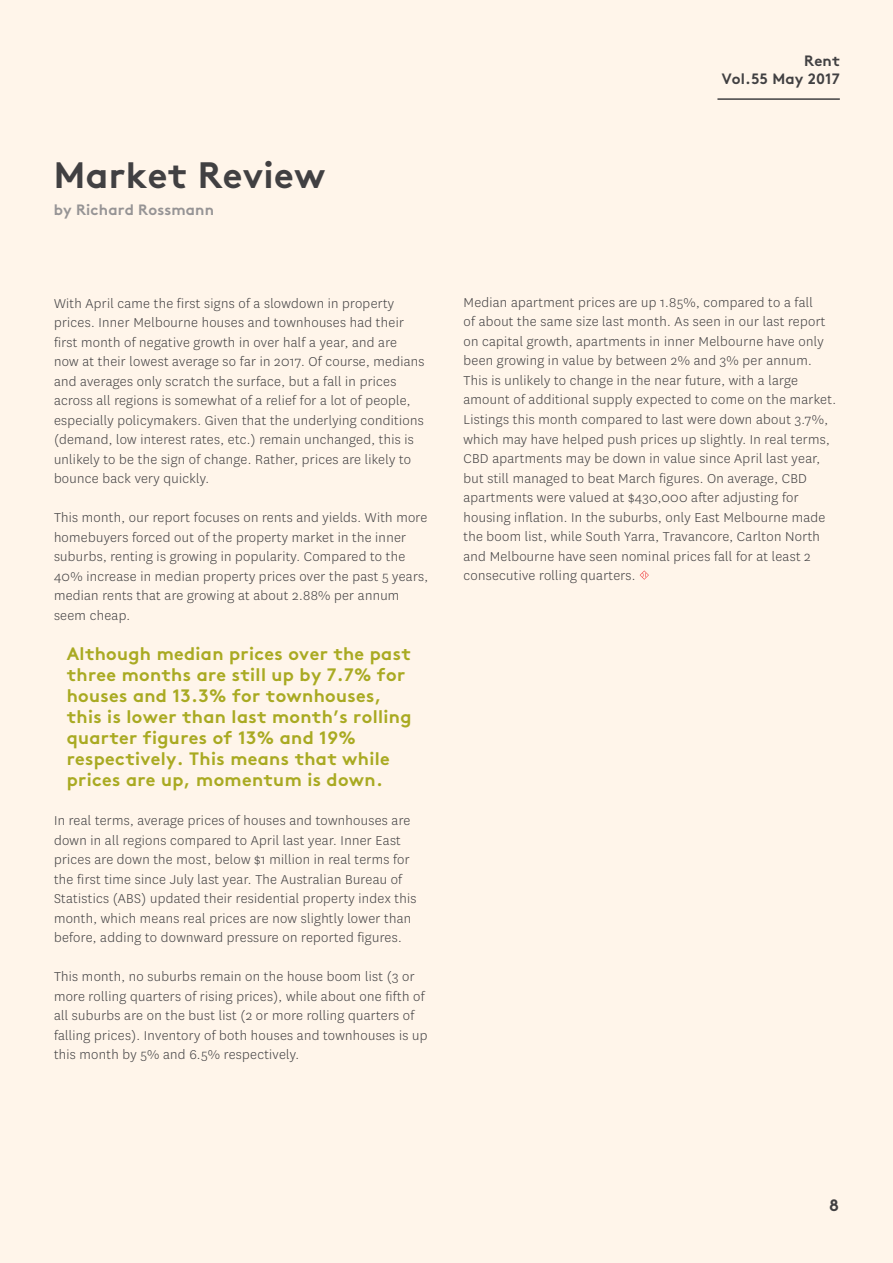
<style>
.page{position:relative;width:893px;height:1263px;background:#fff5ea}
.page>*{position:absolute;margin:0;border:0;box-sizing:border-box;transform-origin:0 0}
.t1{font:700 36.75px "AS Brown Pro";letter-spacing:.01em;color:#414042}
.t2{font:700 18px/21px "AS Brown Pro";letter-spacing:.02em;color:#a9aa22}
.t3{font:700 16.5px "AS Brown Pro";color:#414042}
.t4{font:300 15px/19.5px "National";letter-spacing:.02em;color:#414042}
.t5{font:700 15px/18px "AS Brown Pro";letter-spacing:.01em;color:#414042;text-align:right}
.t6{font:700 15px "AS Brown Pro";letter-spacing:.01em;color:#969495}
</style>
<div class="page">
<hr style="left:717px;top:98px;width:123px;height:2px;background:#414042">
<svg style="left:640px;top:570px;width:9px;height:10px"></svg>
<h1 class="t1" style="left:54px;top:147px;width:273px">Market Review</h1>
<p class="t6" style="left:54px;top:198px;width:162px">by Richard Rossmann</p>
<p class="t4" style="left:54px;top:293px;width:372px">With April came the first signs of a slowdown in property prices. Inner Melbourne houses and townhouses had their first month of negative growth in over half a year, and are now at their lowest average so far in 2017. Of course, medians and averages only scratch the surface, but a fall in prices across all regions is somewhat of a relief for a lot of people, especially policymakers. Given that the underlying conditions (demand, low interest rates, etc.) remain unchanged, this is unlikely to be the sign of change. Rather, prices are likely to bounce back very quickly.</p>
<p class="t4" style="left:54px;top:508px;width:376px">This month, our report focuses on rents and yields. With more homebuyers forced out of the property market in the inner suburbs, renting is growing in popularity. Compared to the 40% increase in median property prices over the past 5 years, median rents that are growing at about 2.88% per annum seem cheap.</p>
<p class="t2" style="left:67px;top:642px;width:346px">Although median prices over the past three months are still up by 7.7% for houses and 13.3% for townhouses, this is lower than last month’s rolling quarter figures of 13% and 19% respectively. This means that while prices are up, momentum is down.</p>
<p class="t4" style="left:54px;top:811px;width:364px">In real terms, average prices of houses and townhouses are down in all regions compared to April last year. Inner East prices are down the most, below $1 million in real terms for the first time since July last year. The Australian Bureau of Statistics (ABS) updated their residential property index this month, which means real prices are now slightly lower than before, adding to downward pressure on reported figures.</p>
<p class="t4" style="left:54px;top:967px;width:375px">This month, no suburbs remain on the house boom list (3 or more rolling quarters of rising prices), while about one fifth of all suburbs are on the bust list (2 or more rolling quarters of falling prices). Inventory of both houses and townhouses is up this month by 5% and 6.5% respectively.</p>
<p class="t5" style="left:722px;top:50px;width:119px">Rent<br>Vol.55 May 2017</p>
<p class="t4" style="left:463px;top:292px;width:374px">Median apartment prices are up 1.85%, compared to a fall<br>of about the same size last month. As seen in our last report on capital growth, apartments in inner Melbourne have only been growing in value by between 2% and 3% per annum.<br>This is unlikely to change in the near future, with a large amount of additional supply expected to come on the market.<br>Listings this month compared to last were down about 3.7%, which may have helped push prices up slightly. In real terms, CBD apartments may be down in value since April last year, but still managed to beat March figures. On average, CBD apartments were valued at $430,000 after adjusting for housing inflation. In the suburbs, only East Melbourne made the boom list, while South Yarra, Travancore, Carlton North and Melbourne have seen nominal prices fall for at least 2 consecutive rolling quarters.</p>
<p class="t3" style="left:829px;top:1192px;width:11px">8</p>
</div>
